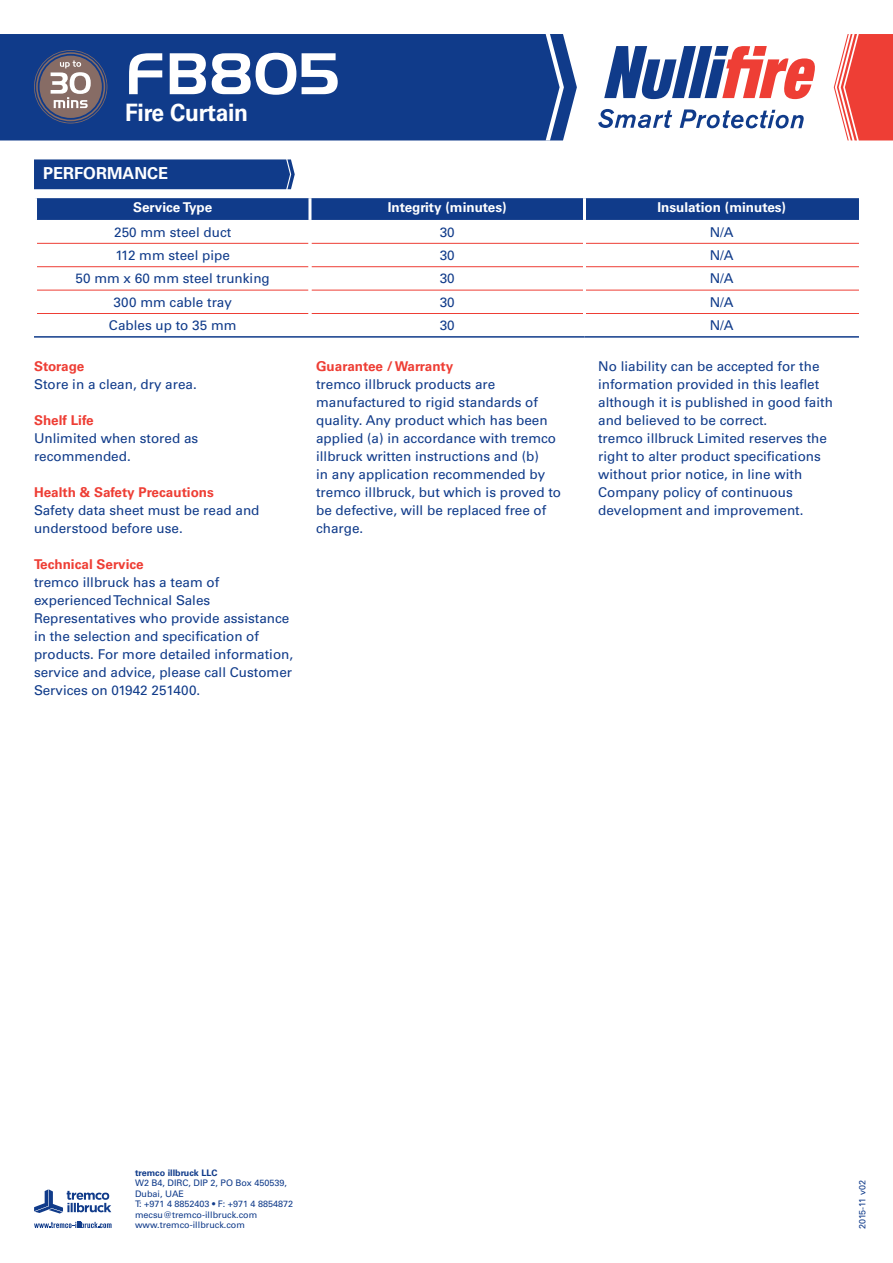
<style>
.page{position:relative;width:893px;height:1263px;background:#fff}
.page>*{position:absolute;margin:0;border:0;box-sizing:border-box;transform-origin:0 0}
.t1{font:57px "Handel Gothic BT";letter-spacing:.03em;color:#fff}
.t2{font:700 24px "Univers LTCYR 65";letter-spacing:-.01em;color:#fff;scale:.95 1}
.t3{font:700 16.5px "Univers LTCYR 65";color:#fff}
.t4{font:13.5px/18px "Univers LTCYR 55 Roman";color:#103b8a}
.t5{font:700 13.5px "Univers LTCYR 65";color:#ee3e35}
.t6{font:700 13.5px "Univers LTCYR 65";color:#fff}
.t7{font:9px/10.5px "Univers LTCYR 55 Roman";color:#103b8a}
.t8{font:700 9px "Univers LTCYR 65";color:#103b8a}
</style>
<div class="page">
<svg style="left:834px;top:34px;width:59px;height:106px"></svg>
<div style="left:0;top:34px;width:577px;height:106px;background:#103b8a"></div>
<svg style="left:546px;top:34px;width:18px;height:106px"></svg>
<svg style="left:604px;top:46px;width:211px;height:53px"></svg>
<svg style="left:598px;top:109px;width:74px;height:19px"></svg>
<svg style="left:680px;top:109px;width:124px;height:19px"></svg>
<svg style="left:34px;top:50px;width:73px;height:73px;background:#6e6d84"></svg>
<div style="left:34px;top:159px;width:261px;height:30px;background:#103b8a"></div>
<svg style="left:37px;top:198px;width:822px;height:22px;background:#123c8b"></svg>
<hr style="left:37px;top:243px;width:271px;height:1px;background:#ee3e35">
<hr style="left:311px;top:243px;width:272px;height:1px;background:#ee3e35">
<hr style="left:586px;top:243px;width:273px;height:1px;background:#ee3e35">
<hr style="left:37px;top:266px;width:271px;height:1px;background:#ee3e35">
<hr style="left:311px;top:266px;width:272px;height:1px;background:#ee3e35">
<hr style="left:586px;top:266px;width:273px;height:1px;background:#ee3e35">
<hr style="left:37px;top:290px;width:271px;height:1px;background:#ee3e35">
<hr style="left:311px;top:290px;width:272px;height:1px;background:#ee3e35">
<hr style="left:586px;top:290px;width:273px;height:1px;background:#ee3e35">
<hr style="left:37px;top:313px;width:271px;height:1px;background:#ee3e35">
<hr style="left:311px;top:313px;width:272px;height:1px;background:#ee3e35">
<hr style="left:586px;top:313px;width:273px;height:1px;background:#ee3e35">
<hr style="left:308px;top:198px;width:3px;height:22px;background:#fff">
<hr style="left:583px;top:198px;width:3px;height:22px;background:#fff">
<hr style="left:34px;top:336px;width:276px;height:2px;background:#103b8a">
<hr style="left:310px;top:336px;width:274px;height:2px;background:#103b8a">
<hr style="left:584px;top:336px;width:275px;height:2px;background:#103b8a">
<svg style="left:34px;top:1189px;width:77px;height:24px"></svg>
<svg style="left:34px;top:1222px;width:78px;height:6px"></svg>
<p class="t1" style="left:125px;top:39px;width:215px">FB805</p>
<p class="t2" style="left:125px;top:96px;width:131px">Fire Curtain</p>
<p class="t3" style="left:43px;top:162px;width:126px">PERFORMANCE</p>
<p class="t6" style="left:133px;top:198px;width:81px">Service Type</p>
<p class="t6" style="left:388px;top:198px;width:120px">Integrity (minutes)</p>
<p class="t6" style="left:657px;top:198px;width:130px">Insulation (minutes)</p>
<p class="t4" style="left:114px;top:222px;width:119px">250 mm steel duct</p>
<p class="t4" style="left:440px;top:222px;width:17px">30</p>
<p class="t4" style="left:710px;top:222px;width:26px">N/A</p>
<p class="t4" style="left:115px;top:246px;width:116px">112 mm steel pipe</p>
<p class="t4" style="left:440px;top:246px;width:17px">30</p>
<p class="t4" style="left:710px;top:246px;width:26px">N/A</p>
<p class="t4" style="left:76px;top:269px;width:196px">50 mm x 60 mm steel trunking</p>
<p class="t4" style="left:440px;top:269px;width:17px">30</p>
<p class="t4" style="left:710px;top:269px;width:26px">N/A</p>
<p class="t4" style="left:114px;top:292px;width:120px">300 mm cable tray</p>
<p class="t4" style="left:440px;top:292px;width:17px">30</p>
<p class="t4" style="left:710px;top:292px;width:26px">N/A</p>
<p class="t4" style="left:109px;top:316px;width:129px">Cables up to 35 mm</p>
<p class="t4" style="left:440px;top:316px;width:17px">30</p>
<p class="t4" style="left:710px;top:316px;width:26px">N/A</p>
<p class="t5" style="left:34px;top:357px;width:52px">Storage</p>
<p class="t4" style="left:34px;top:375px;width:164px">Store in a clean, dry area.</p>
<p class="t5" style="left:34px;top:411px;width:61px">Shelf Life</p>
<p class="t4" style="left:34px;top:429px;width:166px">Unlimited when stored as</p>
<p class="t4" style="left:34px;top:447px;width:98px">recommended.</p>
<p class="t5" style="left:34px;top:483px;width:181px">Health &amp; Safety Precautions</p>
<p class="t4" style="left:34px;top:501px;width:227px">Safety data sheet must be read and understood before use.</p>
<p class="t5" style="left:34px;top:555px;width:111px">Technical Service</p>
<p class="t4" style="left:34px;top:573px;width:261px">tremco illbruck has a team of experienced Technical Sales Representatives who provide assistance in the selection and specification of products. For more detailed information, service and advice, please call Customer Services on 01942 251400.</p>
<p class="t5" style="left:316px;top:357px;width:139px">Guarantee / Warranty</p>
<p class="t4" style="left:316px;top:375px;width:247px">tremco illbruck products are manufactured to rigid standards of quality. Any product which has been applied (a) in accordance with tremco illbruck written instructions and (b)<br>in any application recommended by tremco illbruck, but which is proved to be defective, will be replaced free of charge.</p>
<p class="t4" style="left:598px;top:357px;width:236px">No liability can be accepted for the information provided in this leaflet although it is published in good faith and believed to be correct.</p>
<p class="t4" style="left:598px;top:429px;width:230px">tremco illbruck Limited reserves the right to alter product specifications without prior notice, in line with Company policy of continuous development and improvement.</p>
<p class="t8" style="left:135px;top:1166px;width:84px">tremco illbruck LLC</p>
<p class="t7" style="left:135px;top:1177px;width:153px">W2 B4, DIRC, DIP 2, PO Box 450539,<br>Dubai, UAE</p>
<p class="t7" style="left:135px;top:1198px;width:160px">T: +971 4 8852403 • F: +971 4 8854872</p>
<p class="t7" style="left:135px;top:1209px;width:124px">mecsu@tremco-illbruck.com</p>
<p class="t7" style="left:135px;top:1219px;width:111px">www.tremco-illbruck.com</p>
<p class="t7" style="left:856px;top:1229px;width:50px;rotate:-90deg">2015-11 v02</p>
</div>
